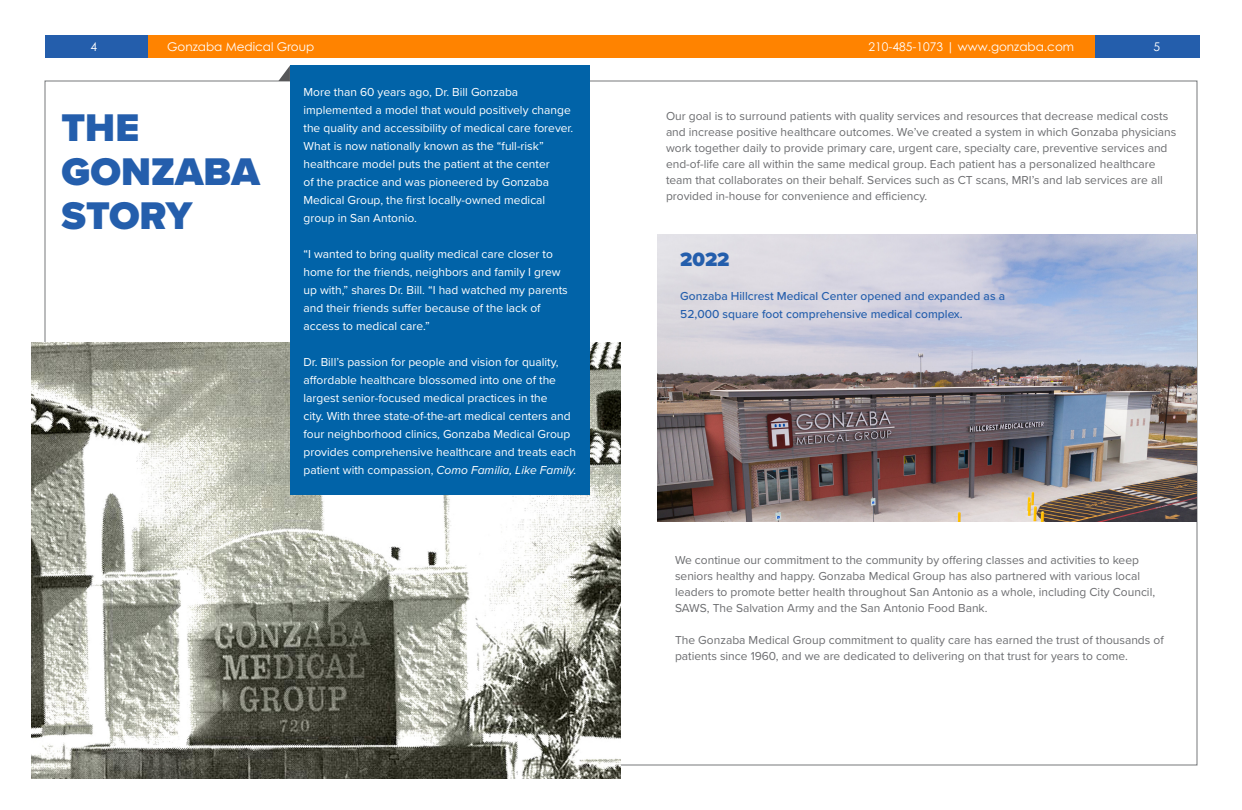
<style>
.page{position:relative;width:1242px;height:810px;background:#fff}
.page>*{position:absolute;margin:0;border:0;box-sizing:border-box;transform-origin:0 0}
.PROX_TITLES{font:900 40px "Proxima Nova";color:#245eac}
.t1{font:900 20px "Proxima Nova";color:#245eac}
.PROX_CONTENT{font:12px/16px "Proxima Nova";color:#6c6d70}
.t2{font:12px/18px "Proxima Nova";color:#fff}
.t3{font:500 12px/18px "Proxima Nova";color:#245eac}
.t4{font:12px "Century Gothic Pro";color:#fff}
.s1{font-style:italic}
</style>
<div class="page">
<img style="left:32px;top:342px;width:589px;height:436px">
<div style="left:290px;top:66px;width:300px;height:429px;background:#0163a8"></div>
<img style="left:657px;top:234px;width:540px;height:288px">
<svg style="left:278px;top:66px;width:12px;height:15px"></svg>
<div style="left:45px;top:35px;width:103px;height:23px;background:#245eac"></div>
<div style="left:1095px;top:35px;width:105px;height:23px;background:#245eac"></div>
<div style="left:149px;top:35px;width:472px;height:23px;background:#ff8300"></div>
<div style="left:621px;top:35px;width:474px;height:23px;background:#ff8300"></div>
<p class="t4" style="left:91px;top:39px;width:8px">4</p>
<p class="t4" style="left:167px;top:39px;width:149px">Gonzaba Medical Group</p>
<p class="t4" style="left:869px;top:39px;width:207px">210-485-1073 | www.gonzaba.com</p>
<p class="t4" style="left:1153px;top:39px;width:8px">5</p>
<p class="PROX_TITLES" style="left:62px;top:98px;width:79px">THE</p>
<p class="PROX_TITLES" style="left:62px;top:142px;width:200px">GONZABA</p>
<p class="PROX_TITLES" style="left:62px;top:186px;width:133px">STORY</p>
<p class="t2" style="left:304px;top:82px;width:271px">More than 60 years ago, Dr. Bill Gonzaba implemented a model that would positively change the quality and accessibility of medical care forever.<br>What is now nationally known as the “full-risk” healthcare model puts the patient at the center<br>of the practice and was pioneered by Gonzaba Medical Group, the first locally-owned medical group in San Antonio.</p>
<p class="t2" style="left:304px;top:244px;width:266px">“I wanted to bring quality medical care closer to home for the friends, neighbors and family I grew up with,” shares Dr. Bill. “I had watched my parents and their friends suffer because of the lack of access to medical care.”</p>
<p class="t2" style="left:304px;top:352px;width:274px">Dr. Bill’s passion for people and vision for quality, affordable healthcare blossomed into one of the largest senior-focused medical practices in the<br>city. With three state-of-the-art medical centers and four neighborhood clinics, Gonzaba Medical Group provides comprehensive healthcare and treats each patient with compassion, <span class="s1">Como Familia, Like Family.</span></p>
<p class="PROX_CONTENT" style="left:666px;top:108px;width:512px">Our goal is to surround patients with quality services and resources that decrease medical costs and increase positive healthcare outcomes. We’ve created a system in which Gonzaba physicians work together daily to provide primary care, urgent care, specialty care, preventive services and end-of-life care all within the same medical group. Each patient has a personalized healthcare team that collaborates on their behalf. Services such as CT scans, MRI’s and lab services are all provided in-house for convenience and efficiency.</p>
<p class="t1" style="left:680px;top:244px;width:51px">2022</p>
<p class="t3" style="left:680px;top:286px;width:326px">Gonzaba Hillcrest Medical Center opened and expanded as a<br>52,000 square foot comprehensive medical complex.</p>
<p class="PROX_CONTENT" style="left:675px;top:552px;width:482px">We continue our commitment to the community by offering classes and activities to keep seniors healthy and happy. Gonzaba Medical Group has also partnered with various local leaders to promote better health throughout San Antonio as a whole, including City Council, SAWS, The Salvation Army and the San Antonio Food Bank.</p>
<p class="PROX_CONTENT" style="left:675px;top:632px;width:490px">The Gonzaba Medical Group commitment to quality care has earned the trust of thousands of patients since 1960, and we are dedicated to delivering on that trust for years to come.</p>
</div>
